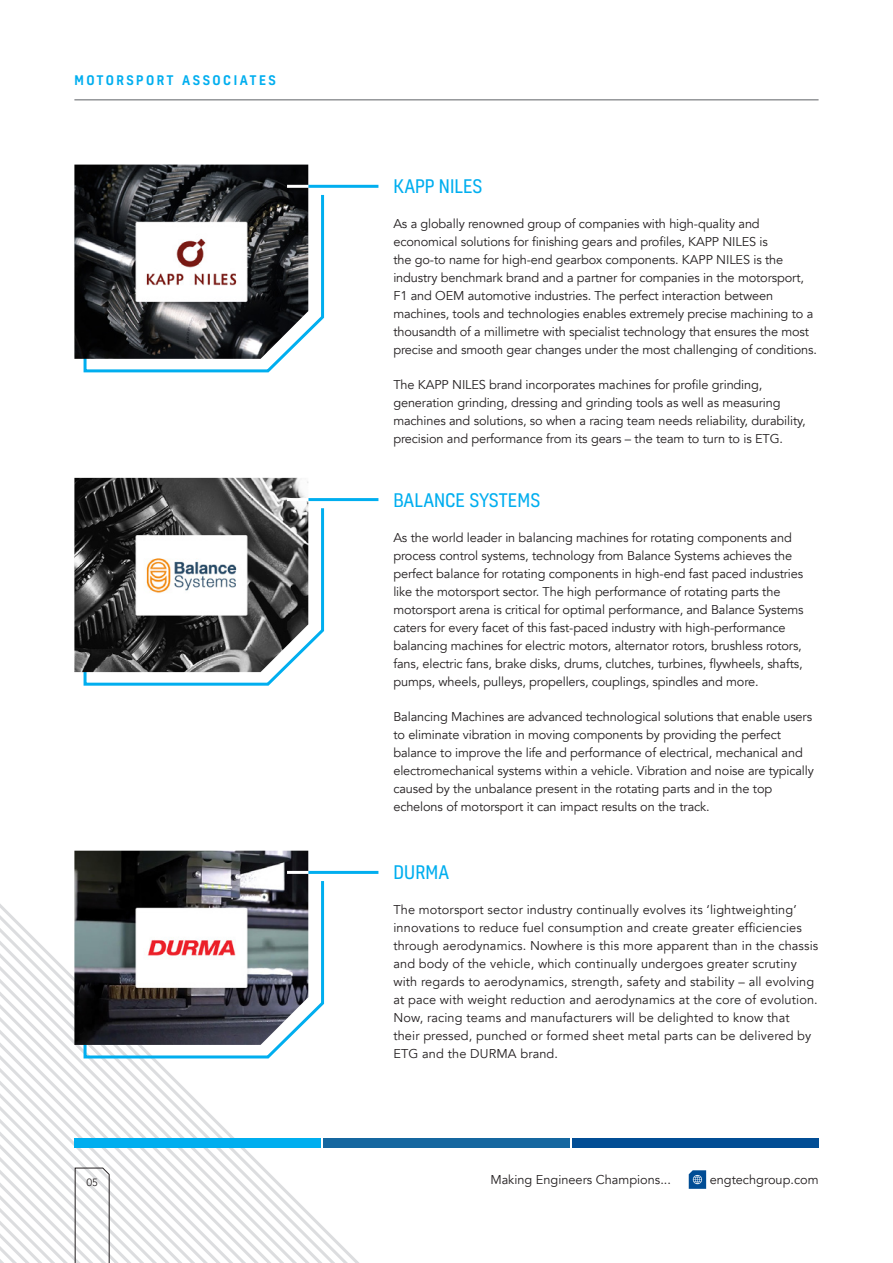
<style>
.page{position:relative;width:893px;height:1263px;background:#fff}
.page>*{position:absolute;margin:0;border:0;box-sizing:border-box;transform-origin:0 0}
.t1{font:18px "Kelson";color:#00aeef}
.t2{font:12.75px/18px "Avenir";letter-spacing:-.01em;color:#231f20}
.t3{font:12.75px/18px "Avenir";letter-spacing:.01em;color:#231f20}
.t4{font:500 12.75px "Kelson";letter-spacing:.2em;color:#00aeef}
.t5{font:10.5px "Avenir";color:#231f20}
</style>
<div class="page">
<svg style="left:0;top:904px;width:359px;height:359px"></svg>
<div style="left:323px;top:1138px;width:247px;height:10px;background:#1567a0"></div>
<div style="left:74px;top:1138px;width:247px;height:10px;background:#00aeef"></div>
<div style="left:572px;top:1138px;width:247px;height:10px;background:#014d95"></div>
<svg style="left:74px;top:1167px;width:36px;height:96px"></svg>
<svg style="left:689px;top:1170px;width:17px;height:19px"></svg>
<hr style="left:74px;top:99px;width:745px;height:2px;background:#939598">
<svg style="left:82px;top:878px;width:244px;height:182px"></svg>
<img style="left:74px;top:851px;width:234px;height:194px">
<hr style="left:308px;top:871px;width:70px;height:3px;background:#00aeef">
<hr style="left:287px;top:871px;width:21px;height:3px;background:#fff">
<svg style="left:83px;top:192px;width:242px;height:181px"></svg>
<img style="left:74px;top:165px;width:234px;height:194px">
<hr style="left:308px;top:185px;width:70px;height:3px;background:#00aeef">
<hr style="left:287px;top:185px;width:21px;height:3px;background:#fff">
<svg style="left:82px;top:505px;width:243px;height:181px"></svg>
<img style="left:74px;top:478px;width:234px;height:194px">
<hr style="left:308px;top:498px;width:70px;height:3px;background:#00aeef">
<hr style="left:287px;top:498px;width:21px;height:3px;background:#fff">
<p class="t4" style="left:74px;top:71px;width:203px">MOTORSPORT ASSOCIATES</p>
<p class="t1" style="left:393px;top:175px;width:90px">KAPP NILES</p>
<p class="t2" style="left:393px;top:215px;width:425px">As a globally renowned group of companies with high-quality and economical solutions for finishing gears and profiles, KAPP NILES is<br>the go-to name for high-end gearbox components. KAPP NILES is the industry benchmark brand and a partner for companies in the motorsport, F1 and OEM automotive industries. The perfect interaction between machines, tools and technologies enables extremely precise machining to a thousandth of a millimetre with specialist technology that ensures the most precise and smooth gear changes under the most challenging of conditions.</p>
<p class="t2" style="left:393px;top:376px;width:414px">The KAPP NILES brand incorporates machines for profile grinding, generation grinding, dressing and grinding tools as well as measuring machines and solutions, so when a racing team needs reliability, durability, precision and performance from its gears – the team to turn to is ETG.</p>
<p class="t1" style="left:393px;top:488px;width:148px">BALANCE SYSTEMS</p>
<p class="t2" style="left:393px;top:528px;width:412px">As the world leader in balancing machines for rotating components and process control systems, technology from Balance Systems achieves the perfect balance for rotating components in high-end fast paced industries like the motorsport sector. The high performance of rotating parts the motorsport arena is critical for optimal performance, and Balance Systems caters for every facet of this fast-paced industry with high-performance balancing machines for electric motors, alternator rotors, brushless rotors, fans, electric fans, brake disks, drums, clutches, turbines, flywheels, shafts, pumps, wheels, pulleys, propellers, couplings, spindles and more.</p>
<p class="t2" style="left:393px;top:707px;width:422px">Balancing Machines are advanced technological solutions that enable users to eliminate vibration in moving components by providing the perfect balance to improve the life and performance of electrical, mechanical and electromechanical systems within a vehicle. Vibration and noise are typically caused by the unbalance present in the rotating parts and in the top echelons of motorsport it can impact results on the track.</p>
<p class="t1" style="left:393px;top:861px;width:58px">DURMA</p>
<p class="t3" style="left:393px;top:901px;width:426px">The motorsport sector industry continually evolves its ‘lightweighting’ innovations to reduce fuel consumption and create greater efficiencies through aerodynamics. Nowhere is this more apparent than in the chassis and body of the vehicle, which continually undergoes greater scrutiny with regards to aerodynamics, strength, safety and stability – all evolving at pace with weight reduction and aerodynamics at the core of evolution.<br>Now, racing teams and manufacturers will be delighted to know that their pressed, punched or formed sheet metal parts can be delivered by ETG and the DURMA brand.</p>
<p class="t5" style="left:86px;top:1176px;width:13px">05</p>
<p class="t2" style="left:490px;top:1171px;width:182px">Making Engineers Champions...</p>
<p class="t2" style="left:710px;top:1171px;width:110px">engtechgroup.com</p>
</div>
